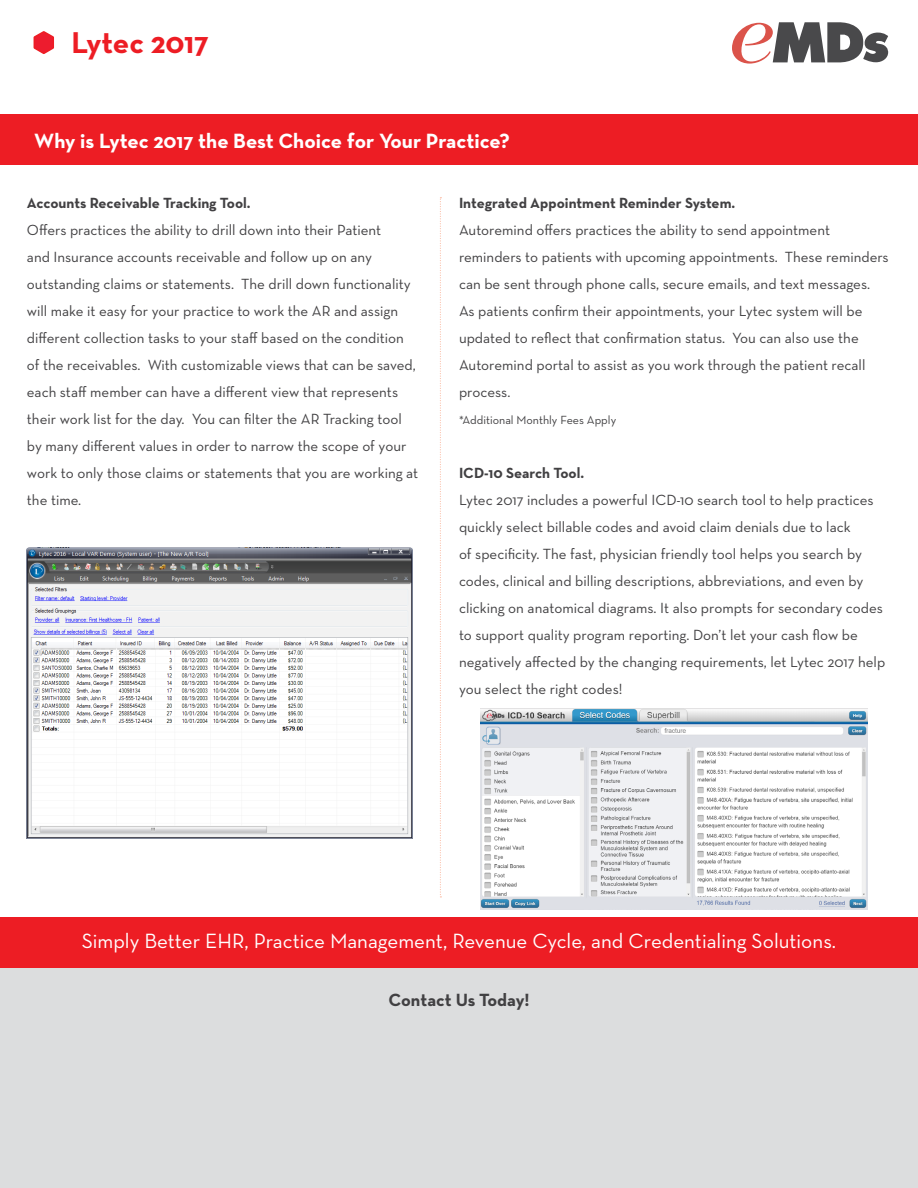
<style>
.page{position:relative;width:918px;height:1188px;background:#fff}
.page>*{position:absolute;margin:0;border:0;box-sizing:border-box;transform-origin:0 0}
.t1{font:700 30.6px "Neutra Text";color:#ed1d24}
.t2{font:21px "Neutra Text";color:#fff}
.t3{font:700 21px "Neutra Text";color:#fff}
.t4{font:700 18px "Neutra Text";color:#414042}
.t5{font:15px/27px "Neutra Text";color:#414042}
.t6{font:700 15px "Neutra Text";color:#414042}
.t7{font:12px "Neutra Text";color:#414042}
</style>
<div class="page">
<svg style="left:732px;top:22px;width:157px;height:42px"></svg>
<div style="left:0;top:967px;width:918px;height:221px;background:#dcddde"></div>
<svg style="left:33px;top:31px;width:21px;height:23px"></svg>
<svg style="left:440px;top:197px;width:1px;height:700px"></svg>
<div style="left:0;top:114px;width:918px;height:50px;background:#ed1d24"></div>
<div style="left:0;top:917px;width:918px;height:50px;background:#ed1d24"></div>
<img style="left:27px;top:547px;width:385px;height:291px">
<img style="left:480px;top:709px;width:388px;height:200px">
<h1 class="t1" style="left:71px;top:24px;width:139px">Lytec 2017</h1>
<h2 class="t3" style="left:34px;top:128px;width:477px">Why is Lytec 2017 the Best Choice for Your Practice?</h2>
<p class="t6" style="left:27px;top:193px;width:225px">Accounts Receivable Tracking Tool.</p>
<p class="t5" style="left:27px;top:216px;width:393px">Offers practices the ability to drill down into their Patient<br>and Insurance accounts receivable and follow up on any outstanding claims or statements. The drill down functionality will make it easy for your practice to work the AR and assign different collection tasks to your staff based on the condition of the receivables. With customizable views that can be saved, each staff member can have a different view that represents their work list for the day. You can filter the AR Tracking tool by many different values in order to narrow the scope of your work to only those claims or statements that you are working at the time.</p>
<p class="t6" style="left:459px;top:193px;width:278px">Integrated Appointment Reminder System.</p>
<p class="t5" style="left:459px;top:216px;width:431px">Autoremind offers practices the ability to send appointment reminders to patients with upcoming appointments. These reminders can be sent through phone calls, secure emails, and text messages.<br>As patients confirm their appointments, your Lytec system will be updated to reflect that confirmation status. You can also use the Autoremind portal to assist as you work through the patient recall process.</p>
<p class="t7" style="left:459px;top:412px;width:159px">*Additional Monthly Fees Apply</p>
<p class="t6" style="left:459px;top:463px;width:127px">ICD-10 Search Tool.</p>
<p class="t5" style="left:459px;top:486px;width:428px">Lytec 2017 includes a powerful ICD-10 search tool to help practices quickly select billable codes and avoid claim denials due to lack<br>of specificity. The fast, physician friendly tool helps you search by codes, clinical and billing descriptions, abbreviations, and even by clicking on anatomical diagrams. It also prompts for secondary codes to support quality program reporting. Don’t let your cash flow be negatively affected by the changing requirements, let Lytec 2017 help you select the right codes!</p>
<h2 class="t2" style="left:82px;top:929px;width:756px">Simply Better EHR, Practice Management, Revenue Cycle, and Credentialing Solutions.</h2>
<p class="t4" style="left:388px;top:989px;width:143px">Contact Us Today!</p>
</div>
